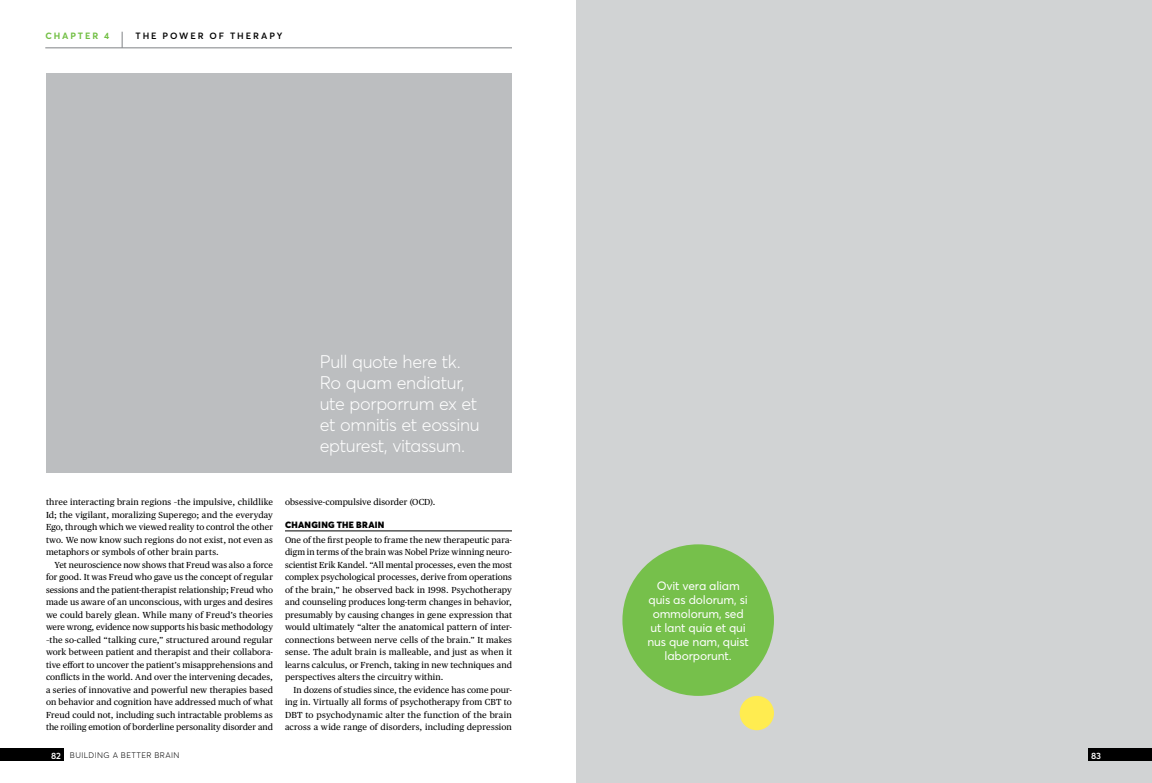
<style>
.page{position:relative;width:1152px;height:783px;background:#fff}
.page>*{position:absolute;margin:0;border:0;box-sizing:border-box;transform-origin:0 0}
.t1{font:300 18px/21px "Averta";letter-spacing:-.02em;color:#fff}
.t2{font:12px/14px "Averta";letter-spacing:-.015em;color:#fff;text-align:center}
.t3{font:600 9px "Averta";letter-spacing:.205em;color:#000}
.t4{font:900 9px "Averta";letter-spacing:.03em;color:#000}
.t5{font:700 9px "Averta";letter-spacing:.21em;color:#72bf44}
.t6{font:600 9px "Averta";color:#fff}
.t7{font:8.8px/12.5px "Publico Text";letter-spacing:.01em;color:#000;text-align:justify}
.t8{font:300 8px "Averta";letter-spacing:.05em;color:#000}
.s1{font-weight:600;font-size:9px;color:#fff}
</style>
<div class="page">
<div style="left:576px;top:0;width:576px;height:783px;background:#d1d3d4"></div>
<div style="left:46px;top:73px;width:466px;height:399px;background:#bcbec0"></div>
<hr style="left:285px;top:531px;width:227px;height:1px;background:#000">
<div style="left:1088px;top:749px;width:64px;height:12px;background:#000"></div>
<hr style="left:45px;top:48px;width:467px;height:1px;background:#808285">
<svg style="left:122px;top:32px;width:1px;height:16px"></svg>
<div style="left:740px;top:696px;width:34px;height:34px;background:#ffec50;border-radius:50%"></div>
<div style="left:622px;top:544px;width:152px;height:152px;background:#76c04b;border-radius:50%"></div>
<div style="left:0;top:748px;width:64px;height:13px;background:#000"></div>
<p class="t5" style="left:45px;top:30px;width:65px">CHAPTER 4</p>
<p class="t3" style="left:136px;top:30px;width:148px">THE POWER OF THERAPY</p>
<h1 class="t1" style="left:320px;top:351px;width:161px">Pull quote here tk.<br>Ro quam endiatur, ute porporrum ex et et omnitis et eossinu epturest, vitassum.</h1>
<p class="t7" style="left:46px;top:495px;width:229px">three interacting brain regions –the impulsive, childlike Id; the vigilant, moralizing Superego; and the everyday Ego, through which we viewed reality to control the other two. We now know such regions do not exist, not even as metaphors or symbols of other brain parts.</p>
<p class="t7" style="left:46px;top:558px;width:229px;text-indent:8px">Yet neuroscience now shows that Freud was also a force for good. It was Freud who gave us the concept of regular sessions and the patient-therapist relationship; Freud who made us aware of an unconscious, with urges and desires we could barely glean. While many of Freud’s theories were wrong, evidence now supports his basic methodology –the so-called “talking cure,” structured around regular work between patient and therapist and their collabora&shy;tive effort to uncover the patient’s misapprehensions and conflicts in the world. And over the intervening decades, a series of innovative and powerful new therapies based on behavior and cognition have addressed much of what Freud could not, including such intractable problems as the roiling emotion of borderline personality disorder and</p>
<p class="t8" style="left:51px;top:750px;width:130px"><span class="s1">82</span> BUILDING A BETTER BRAIN</p>
<p class="t7" style="left:285px;top:495px;width:152px">obsessive-compulsive disorder (OCD).</p>
<p class="t4" style="left:285px;top:519px;width:101px">CHANGING THE BRAIN</p>
<p class="t7" style="left:285px;top:533px;width:229px">One of the first people to frame the new therapeutic para&shy;digm in terms of the brain was Nobel Prize winning neuro&shy;scientist Erik Kandel. “All mental processes, even the most complex psychological processes, derive from operations of the brain,” he observed back in 1998. Psychotherapy and counseling produces long-term changes in behavior, presumably by causing changes in gene expression that would ultimately “alter the anatomical pattern of inter&shy;connections between nerve cells of the brain.” It makes sense. The adult brain is malleable, and just as when it learns calculus, or French, taking in new techniques and perspectives alters the circuitry within.</p>
<p class="t7" style="left:285px;top:683px;width:229px;text-indent:8px">In dozens of studies since, the evidence has come pour&shy;ing in. Virtually all forms of psychotherapy from CBT to DBT to psychodynamic alter the function of the brain across a wide range of disorders, including depression</p>
<h2 class="t2" style="left:647px;top:578px;width:103px">Ovit vera aliam quis as dolorum, si ommolorum, sed ut lant quia et qui nus que nam, quist laborporunt.</h2>
<p class="t6" style="left:1091px;top:750px;width:12px">83</p>
</div>
